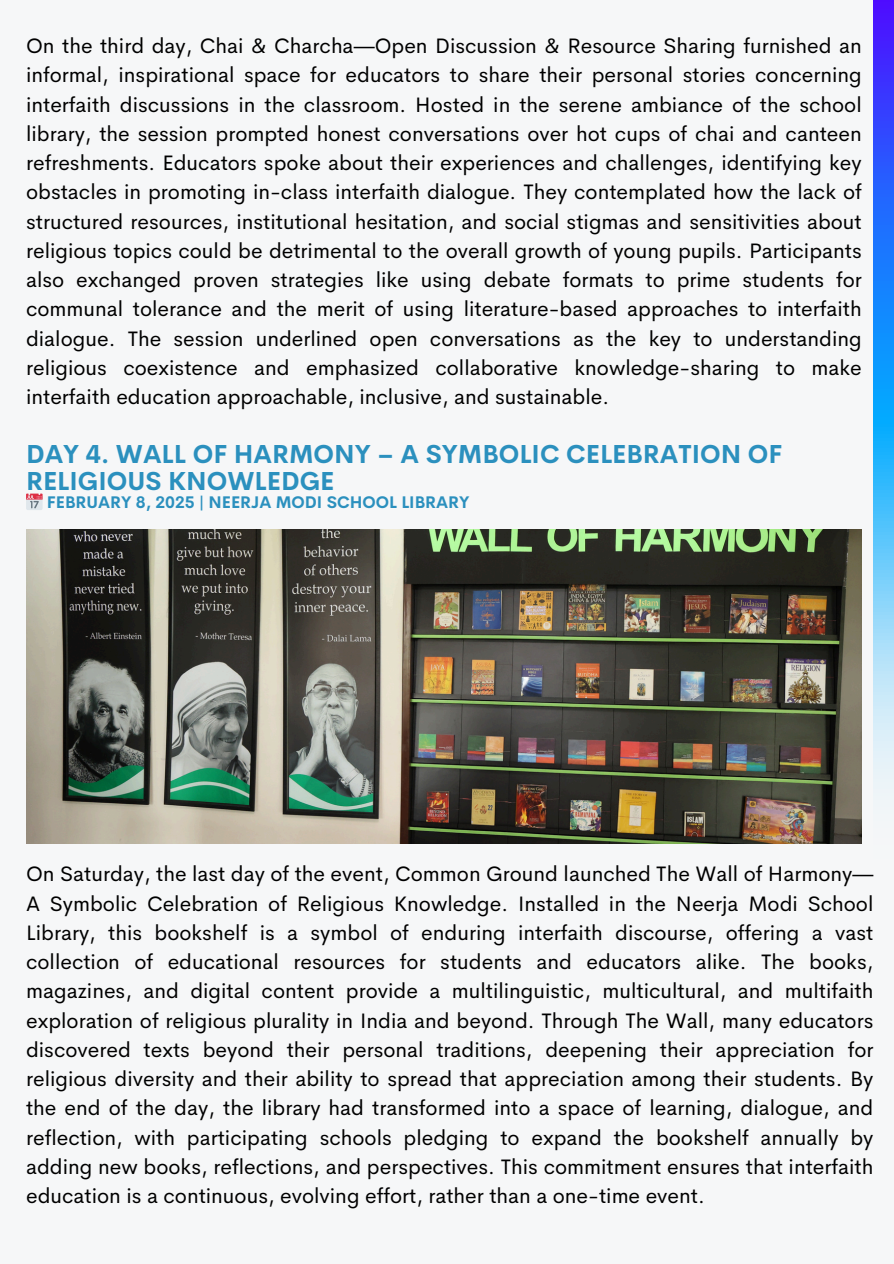
<style>
.page{position:relative;width:894px;height:1264px;background:#fff}
.page>*{position:absolute;margin:0;border:0;box-sizing:border-box;transform-origin:0 0}
.t1{font:700 25.5px/27px "Cerebri Sans";color:#2b90be}
.t2{font:21px/29.2px "Cerebri Sans";color:#000;text-align:justify}
.t3{font:700 16.5px "Cerebri Sans";color:#2b90be}
</style>
<div class="page">
<div style="left:0;top:0;width:893px;height:1263px;background:#f6f7f8"></div>
<svg style="left:873px;top:0;width:20px;height:782px;background:#5096fd"></svg>
<img style="left:26px;top:529px;width:835px;height:314px">
<p class="t2" style="left:26px;top:31px;width:837px">On the third day, Chai &amp; Charcha—Open Discussion &amp; Resource Sharing furnished an informal, inspirational space for educators to share their personal stories concerning interfaith discussions in the classroom. Hosted in the serene ambiance of the school library, the session prompted honest conversations over hot cups of chai and canteen refreshments. Educators spoke about their experiences and challenges, identifying key obstacles in promoting in-class interfaith dialogue. They contemplated how the lack of structured resources, institutional hesitation, and social stigmas and sensitivities about religious topics could be detrimental to the overall growth of young pupils. Participants also exchanged proven strategies like using debate formats to prime students for communal tolerance and the merit of using literature-based approaches to interfaith dialogue. The session underlined open conversations as the key to understanding religious coexistence and emphasized collaborative knowledge-sharing to make interfaith education approachable, inclusive, and sustainable.</p>
<h1 class="t1" style="left:26px;top:440px;width:757px">DAY 4. WALL OF HARMONY – A SYMBOLIC CELEBRATION OF<br>RELIGIOUS KNOWLEDGE</h1>
<h1 class="t3" style="left:47px;top:491px;width:424px">FEBRUARY 8, 2025 | NEERJA MODI SCHOOL LIBRARY</h1>
<p class="t2" style="left:26px;top:859px;width:848px">On Saturday, the last day of the event, Common Ground launched The Wall of Harmony— A Symbolic Celebration of Religious Knowledge. Installed in the Neerja Modi School Library, this bookshelf is a symbol of enduring interfaith discourse, offering a vast collection of educational resources for students and educators alike. The books, magazines, and digital content provide a multilinguistic, multicultural, and multifaith exploration of religious plurality in India and beyond. Through The Wall, many educators discovered texts beyond their personal traditions, deepening their appreciation for religious diversity and their ability to spread that appreciation among their students. By the end of the day, the library had transformed into a space of learning, dialogue, and reflection, with participating schools pledging to expand the bookshelf annually by adding new books, reflections, and perspectives. This commitment ensures that interfaith education is a continuous, evolving effort, rather than a one-time event.</p>
</div>
